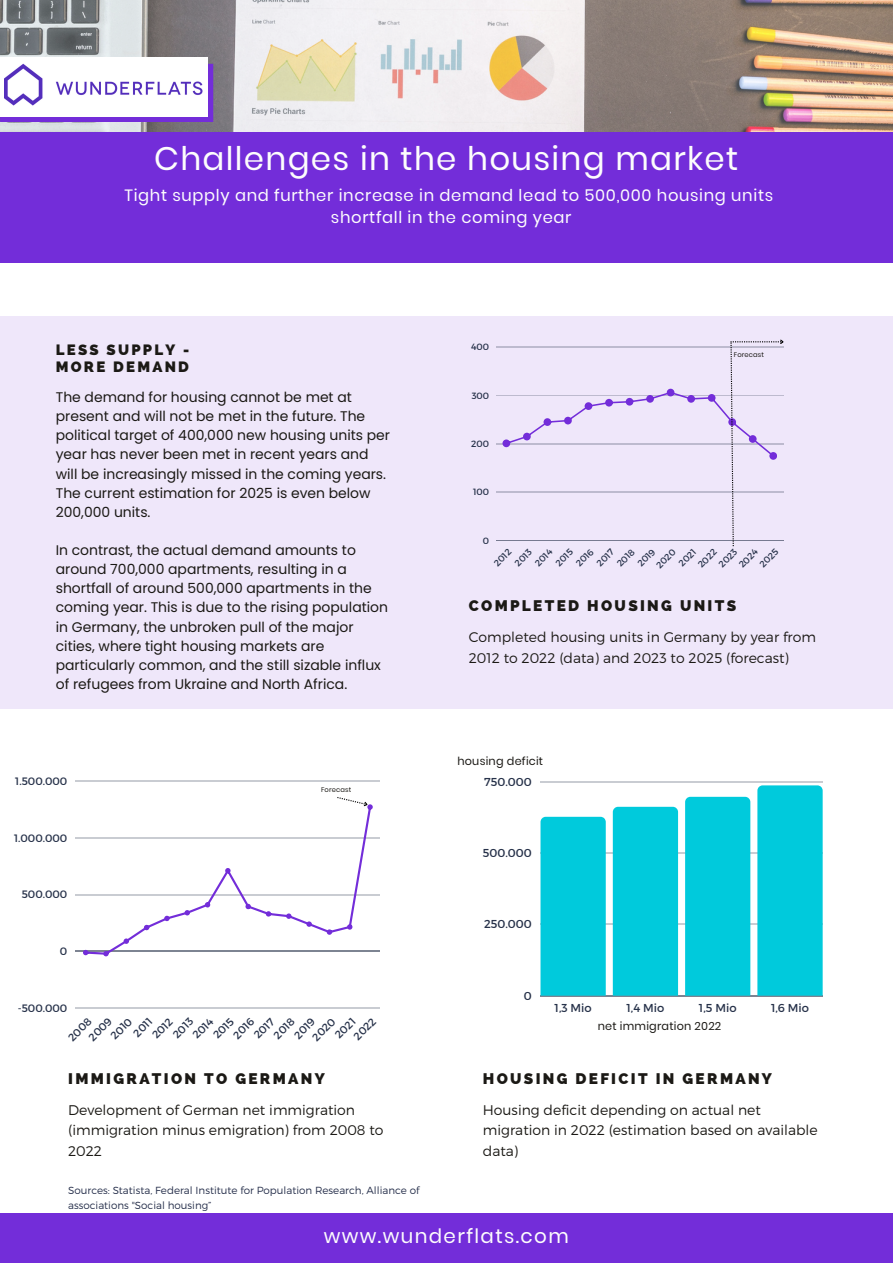
<style>
.page{position:relative;width:893px;height:1264px;background:#fff}
.page>*{position:absolute;margin:0;border:0;box-sizing:border-box;transform-origin:0 0}
.t1{font:32.55px "Poppins";letter-spacing:.04em;color:#fdfdfd}
.t2{font:19.8px "Poppins";letter-spacing:.07em;color:#fdfdfd}
.t3{font:16.35px "Poppins";letter-spacing:.04em;color:#fdfdfd}
.t4{font:800 15.45px "Raleway";letter-spacing:.15em;color:#1b1915}
.t5{font:800 15px "Raleway";letter-spacing:.15em;color:#1b1915}
.t6{font:13.95px/19px "Poppins";color:#1b1915}
.t7{font:300 13.95px/20.2px "Montserrat";color:#1b1915}
.t8{font:11.55px "Montserrat";color:#27324a}
.t9{font:11.25px "Poppins";letter-spacing:.02em;color:#1b1915}
.t10{font:10.8px "Montserrat";color:#27324a}
.t11{font:300 10.35px/14.9px "Montserrat";color:#252e4a}
.t12{font:9.15px "Montserrat";color:#27324a}
.t13{font:6.75px "Poppins";letter-spacing:.02em;color:#1b1915}
</style>
<div class="page">
<img style="left:0;top:0;width:892px;height:132px">
<div style="left:0;top:132px;width:892px;height:130px;background:#732dd9"></div>
<div style="left:0;top:1212px;width:892px;height:50px;background:#732dd9"></div>
<div style="left:0;top:316px;width:892px;height:393px;background:#efe7fa"></div>
<hr style="left:75px;top:780px;width:305px;height:1px;background:#27324a">
<hr style="left:75px;top:837px;width:305px;height:1px;background:#27324a">
<hr style="left:75px;top:894px;width:305px;height:1px;background:#27324a">
<hr style="left:75px;top:950px;width:305px;height:1px;background:#27324a">
<hr style="left:75px;top:1007px;width:305px;height:1px;background:#27324a">
<hr style="left:496px;top:347px;width:287px;height:1px;background:#27324a">
<hr style="left:496px;top:395px;width:287px;height:1px;background:#27324a">
<hr style="left:496px;top:443px;width:287px;height:1px;background:#27324a">
<hr style="left:496px;top:492px;width:287px;height:1px;background:#27324a">
<hr style="left:496px;top:540px;width:287px;height:1px;background:#27324a">
<hr style="left:540px;top:781px;width:282px;height:1px;background:#27324a">
<hr style="left:540px;top:852px;width:282px;height:1px;background:#27324a">
<hr style="left:540px;top:923px;width:282px;height:1px;background:#27324a">
<hr style="left:540px;top:995px;width:282px;height:1px;background:#27324a">
<div style="left:540px;top:816px;width:65px;height:179px;background:#00cadc"></div>
<div style="left:612px;top:806px;width:66px;height:189px;background:#00cadc"></div>
<div style="left:685px;top:796px;width:65px;height:199px;background:#00cadc"></div>
<div style="left:757px;top:785px;width:65px;height:210px;background:#00cadc"></div>
<svg style="left:0;top:64px;width:213px;height:58px"></svg>
<div style="left:0;top:58px;width:207px;height:58px;background:#fff"></div>
<img style="left:5px;top:64px;width:198px;height:42px">
<svg style="left:502px;top:339px;width:282px;height:207px"></svg>
<svg style="left:83px;top:797px;width:290px;height:159px"></svg>
<p class="t1" style="left:154px;top:136px;width:585px">Challenges in the housing market</p>
<p class="t3" style="left:124px;top:183px;width:650px">Tight supply and further increase in demand lead to 500,000 housing units</p>
<p class="t3" style="left:331px;top:206px;width:242px">shortfall in the coming year</p>
<p class="t5" style="left:56px;top:341px;width:135px">LESS SUPPLY -</p>
<p class="t5" style="left:56px;top:358px;width:135px">MORE DEMAND</p>
<p class="t12" style="left:471px;top:341px;width:19px">400</p>
<p class="t13" style="left:733px;top:350px;width:32px">Forecast</p>
<p class="t6" style="left:56px;top:388px;width:336px">The demand for housing cannot be met at present and will not be met in the future. The political target of 400,000 new housing units per year has never been met in recent years and will be increasingly missed in the coming years.<br>The current estimation for 2025 is even below 200,000 units.</p>
<p class="t6" style="left:56px;top:540px;width:334px">In contrast, the actual demand amounts to around 700,000 apartments, resulting in a shortfall of around 500,000 apartments in the coming year. This is due to the rising population in Germany, the unbroken pull of the major cities, where tight housing markets are particularly common, and the still sizable influx of refugees from Ukraine and North Africa.</p>
<p class="t12" style="left:471px;top:389px;width:19px">300</p>
<p class="t12" style="left:471px;top:438px;width:19px">200</p>
<p class="t12" style="left:473px;top:486px;width:18px">100</p>
<p class="t12" style="left:483px;top:534px;width:8px">0</p>
<p class="t12" style="left:491px;top:560px;width:22px;rotate:-45deg">2012</p>
<p class="t12" style="left:512px;top:560px;width:22px;rotate:-45deg">2013</p>
<p class="t12" style="left:532px;top:560px;width:22px;rotate:-45deg">2014</p>
<p class="t12" style="left:553px;top:560px;width:22px;rotate:-45deg">2015</p>
<p class="t12" style="left:573px;top:560px;width:22px;rotate:-45deg">2016</p>
<p class="t12" style="left:594px;top:560px;width:22px;rotate:-45deg">2017</p>
<p class="t12" style="left:614px;top:561px;width:22px;rotate:-45deg">2018</p>
<p class="t12" style="left:634px;top:560px;width:22px;rotate:-45deg">2019</p>
<p class="t12" style="left:653px;top:562px;width:25px;rotate:-45deg">2020</p>
<p class="t12" style="left:676px;top:560px;width:22px;rotate:-45deg">2021</p>
<p class="t12" style="left:695px;top:562px;width:24px;rotate:-45deg">2022</p>
<p class="t12" style="left:716px;top:561px;width:23px;rotate:-45deg">2023</p>
<p class="t12" style="left:736px;top:562px;width:24px;rotate:-45deg">2024</p>
<p class="t12" style="left:757px;top:561px;width:24px;rotate:-45deg">2025</p>
<p class="t4" style="left:469px;top:596px;width:269px">COMPLETED HOUSING UNITS</p>
<p class="t7" style="left:469px;top:626px;width:349px">Completed housing units in Germany by year from<br>2012 to 2022 (data) and 2023 to 2025 (forecast)</p>
<p class="t9" style="left:457px;top:752px;width:87px">housing deficit</p>
<p class="t10" style="left:15px;top:773px;width:54px">1.500.000</p>
<p class="t13" style="left:321px;top:784px;width:32px">Forecast</p>
<p class="t8" style="left:484px;top:774px;width:49px">750.000</p>
<p class="t10" style="left:14px;top:830px;width:55px">1.000.000</p>
<p class="t8" style="left:483px;top:845px;width:50px">500.000</p>
<p class="t10" style="left:22px;top:887px;width:47px">500.000</p>
<p class="t8" style="left:484px;top:916px;width:49px">250.000</p>
<p class="t10" style="left:60px;top:944px;width:9px">0</p>
<p class="t8" style="left:524px;top:987px;width:9px">0</p>
<p class="t10" style="left:18px;top:1001px;width:51px">-500.000</p>
<p class="t8" style="left:554px;top:1000px;width:39px">1,3 Mio</p>
<p class="t8" style="left:626px;top:1000px;width:39px">1,4 Mio</p>
<p class="t8" style="left:698px;top:1000px;width:39px">1,5 Mio</p>
<p class="t8" style="left:771px;top:1000px;width:40px">1,6 Mio</p>
<p class="t10" style="left:108px;top:1032px;width:27px;rotate:-45deg">2010</p>
<p class="t10" style="left:130px;top:1030px;width:24px;rotate:-45deg">2011</p>
<p class="t10" style="left:149px;top:1031px;width:26px;rotate:-45deg">2012</p>
<p class="t10" style="left:170px;top:1031px;width:25px;rotate:-45deg">2013</p>
<p class="t10" style="left:189px;top:1031px;width:26px;rotate:-45deg">2014</p>
<p class="t10" style="left:210px;top:1031px;width:26px;rotate:-45deg">2015</p>
<p class="t10" style="left:230px;top:1031px;width:26px;rotate:-45deg">2016</p>
<p class="t10" style="left:251px;top:1031px;width:25px;rotate:-45deg">2017</p>
<p class="t10" style="left:270px;top:1031px;width:26px;rotate:-45deg">2018</p>
<p class="t10" style="left:291px;top:1031px;width:26px;rotate:-45deg">2019</p>
<p class="t10" style="left:85px;top:1034px;width:29px;rotate:-45deg">2009</p>
<p class="t10" style="left:65px;top:1034px;width:29px;rotate:-45deg">2008</p>
<p class="t10" style="left:350px;top:1033px;width:28px;rotate:-45deg">2022</p>
<p class="t10" style="left:309px;top:1034px;width:29px;rotate:-45deg">2020</p>
<p class="t10" style="left:332px;top:1031px;width:26px;rotate:-45deg">2021</p>
<p class="t9" style="left:597px;top:1018px;width:125px">net immigration 2022</p>
<p class="t4" style="left:68px;top:1069px;width:258px">IMMIGRATION TO GERMANY</p>
<p class="t4" style="left:483px;top:1069px;width:290px">HOUSING DEFICIT IN GERMANY</p>
<p class="t7" style="left:68px;top:1099px;width:317px">Development of German net immigration (immigration minus emigration) from 2008 to<br>2022</p>
<p class="t7" style="left:483px;top:1099px;width:336px">Housing deficit depending on actual net migration in 2022 (estimation based on available data)</p>
<p class="t11" style="left:68px;top:1182px;width:353px">Sources: Statista, Federal Institute for Population Research, Alliance of associations "Social housing”</p>
<p class="t2" style="left:324px;top:1222px;width:246px">www.wunderflats.com</p>
</div>
